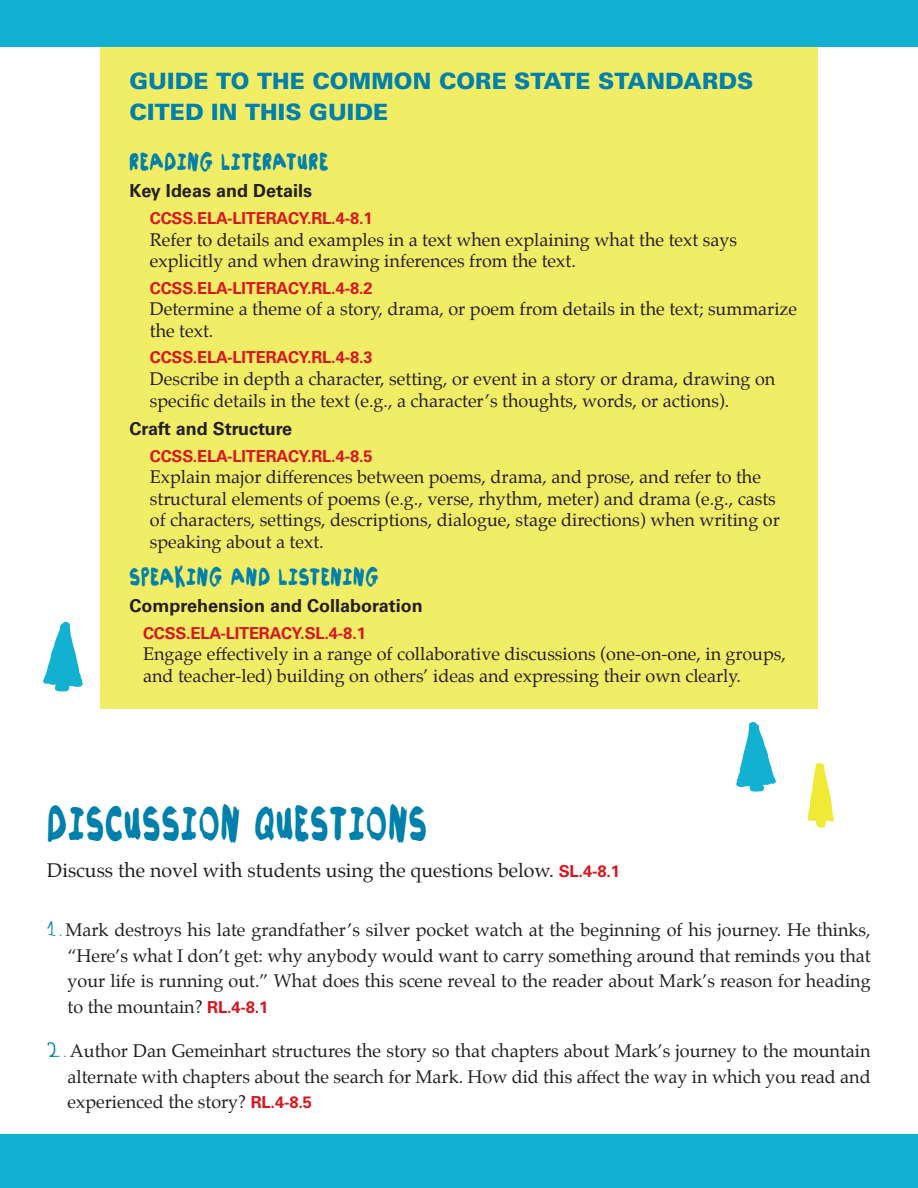
<style>
.page{position:relative;width:918px;height:1188px;background:#fff}
.page>*{position:absolute;margin:0;border:0;box-sizing:border-box;transform-origin:0 0}
.t1{font:48px "Childs Play Age Nine OT";letter-spacing:.05em;color:#0080ab;scale:.5 1}
.Sub-heading{font:24px "Childs Play Age Nine OT";letter-spacing:.05em;color:#0080ab;scale:.6 1}
.t2{font:900 22.5px/30.6px "Univers LT Std";letter-spacing:.005em;color:#0080ab}
.t3{font:19.5px "Palatino";color:#231f20}
.t4{font:18px/21.6px "Palatino";color:#231f20}
.Small-head{font:700 18px "Univers LT Std";color:#231f20}
.t5{font:700 16.5px "Univers LT Std";letter-spacing:-.01em;color:#d7171f}
.s1{font-family:"Univers LT Std";font-weight:700;font-size:16.5px;color:#d7171f}
</style>
<div class="page">
<div style="left:100px;top:0;width:718px;height:708px;background:#f2ed67"></div>
<div style="left:0;top:0;width:918px;height:46px;background:#12b1d1"></div>
<div style="left:0;top:1134px;width:918px;height:54px;background:#12b1d1"></div>
<svg style="left:736px;top:722px;width:40px;height:70px"></svg>
<svg style="left:808px;top:763px;width:26px;height:65px"></svg>
<svg style="left:43px;top:622px;width:40px;height:69px"></svg>
<p class="t2" style="left:130px;top:66px;width:625px">GUIDE TO THE COMMON CORE STATE STANDARDS<br>CITED IN THIS GUIDE</p>
<p class="Sub-heading" style="left:130px;top:147px;width:333px">READING LITERATURE</p>
<p class="Small-head" style="left:130px;top:181px;width:184px">Key Ideas and Details</p>
<p class="t5" style="left:150px;top:209px;width:224px">CCSS.ELA-LITERACY.RL.4-8.1</p>
<p class="t4" style="left:150px;top:229px;width:589px">Refer to details and examples in a text when explaining what the text says explicitly and when drawing inferences from the text.</p>
<p class="t5" style="left:150px;top:278px;width:224px">CCSS.ELA-LITERACY.RL.4-8.2</p>
<p class="t4" style="left:150px;top:298px;width:649px">Determine a theme of a story, drama, or poem from details in the text; summarize the text.</p>
<p class="t5" style="left:150px;top:348px;width:224px">CCSS.ELA-LITERACY.RL.4-8.3</p>
<p class="t4" style="left:150px;top:368px;width:627px">Describe in depth a character, setting, or event in a story or drama, drawing on specific details in the text (e.g., a character’s thoughts, words, or actions).</p>
<p class="Small-head" style="left:130px;top:418px;width:164px">Craft and Structure</p>
<p class="t5" style="left:150px;top:446px;width:224px">CCSS.ELA-LITERACY.RL.4-8.5</p>
<p class="t4" style="left:150px;top:466px;width:631px">Explain major differences between poems, drama, and prose, and refer to the structural elements of poems (e.g., verse, rhythm, meter) and drama (e.g., casts of characters, settings, descriptions, dialogue, stage directions) when writing or speaking about a text.</p>
<p class="Sub-heading" style="left:130px;top:562px;width:417px">SPEAKING AND LISTENING</p>
<p class="Small-head" style="left:130px;top:595px;width:295px">Comprehension and Collaboration</p>
<p class="t5" style="left:143px;top:623px;width:224px">CCSS.ELA-LITERACY.SL.4-8.1</p>
<p class="t4" style="left:143px;top:643px;width:644px">Engage effectively in a range of collaborative discussions (one-on-one, in groups, and teacher-led) building on others’ ideas and expressing their own clearly.</p>
<p class="t1" style="left:47px;top:794px;width:761px">DISCUSSION QUESTIONS</p>
<p class="t3" style="left:47px;top:854px;width:574px">Discuss the novel with students using the questions below. <span class="s1">SL.4-8.1</span></p>
<p class="t4" style="left:68px;top:917px;width:805px;line-height:25.5px;text-align:justify;text-indent:-20px"><sup>1.</sup>Mark destroys his late grandfather’s silver pocket watch at the beginning of his journey. He thinks, “Here’s what I don’t get: why anybody would want to carry something around that reminds you that your life is running out.” What does this scene reveal to the reader about Mark’s reason for heading to the mountain? <span class="s1">RL.4-8.1</span></p>
<p class="t4" style="left:68px;top:1038px;width:805px;line-height:25.5px;text-align:justify;text-indent:-20px"><sup>2.</sup>Author Dan Gemeinhart structures the story so that chapters about Mark’s journey to the mountain alternate with chapters about the search for Mark. How did this affect the way in which you read and experienced the story? <span class="s1">RL.4-8.5</span></p>
</div>
